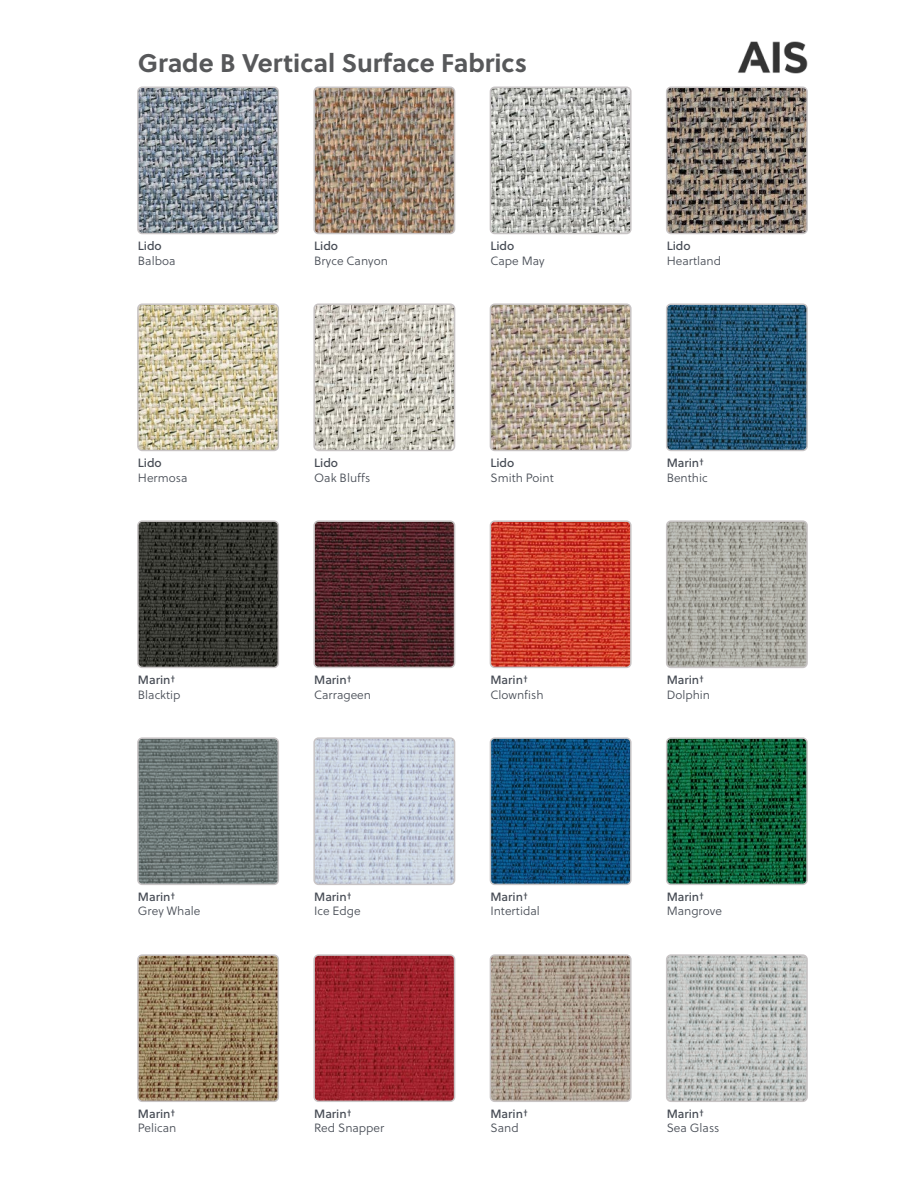
<style>
.page{position:relative;width:918px;height:1188px;background:#fff}
.page>*{position:absolute;margin:0;border:0;box-sizing:border-box;transform-origin:0 0}
.t1{font:700 25.5px "Soleil";color:#57585a}
.t2{font:12px "Soleil Lt";color:#464b54}
.t3{font:12px "Soleil Bk";color:#464b54}
</style>
<div class="page">
<img style="left:737px;top:41px;width:70px;height:32px">
<img style="left:316px;top:87px;width:139px;height:144px">
<div style="left:313px;top:87px;width:142px;height:147px;border:2px solid #c8c4c5;border-radius:4px"></div>
<img style="left:490px;top:87px;width:139px;height:144px">
<div style="left:490px;top:87px;width:142px;height:147px;border:2px solid #c8c4c5;border-radius:4px"></div>
<img style="left:140px;top:90px;width:136px;height:141px">
<div style="left:137px;top:87px;width:142px;height:147px;border:2px solid #c8c4c5;border-radius:4px"></div>
<img style="left:669px;top:90px;width:136px;height:141px">
<div style="left:666px;top:87px;width:142px;height:147px;border:2px solid #c8c4c5;border-radius:4px"></div>
<img style="left:316px;top:306px;width:136px;height:142px">
<div style="left:313px;top:303px;width:142px;height:148px;border:2px solid #c8c4c5;border-radius:4px"></div>
<img style="left:493px;top:306px;width:136px;height:142px">
<div style="left:490px;top:303px;width:142px;height:148px;border:2px solid #c8c4c5;border-radius:4px"></div>
<img style="left:140px;top:306px;width:136px;height:142px">
<div style="left:137px;top:303px;width:142px;height:148px;border:2px solid #c8c4c5;border-radius:4px"></div>
<img style="left:669px;top:306px;width:136px;height:142px">
<div style="left:666px;top:303px;width:142px;height:148px;border:2px solid #c8c4c5;border-radius:4px"></div>
<img style="left:316px;top:523px;width:136px;height:142px">
<div style="left:313px;top:520px;width:142px;height:148px;border:2px solid #c8c4c5;border-radius:4px"></div>
<img style="left:493px;top:523px;width:136px;height:142px">
<div style="left:490px;top:520px;width:142px;height:148px;border:2px solid #c8c4c5;border-radius:4px"></div>
<img style="left:140px;top:523px;width:136px;height:142px">
<div style="left:137px;top:520px;width:142px;height:148px;border:2px solid #c8c4c5;border-radius:4px"></div>
<img style="left:669px;top:523px;width:136px;height:142px">
<div style="left:666px;top:520px;width:142px;height:148px;border:2px solid #c8c4c5;border-radius:4px"></div>
<img style="left:493px;top:740px;width:136px;height:142px">
<div style="left:490px;top:737px;width:142px;height:148px;border:2px solid #c8c4c5;border-radius:4px"></div>
<img style="left:140px;top:740px;width:136px;height:142px">
<div style="left:137px;top:737px;width:142px;height:148px;border:2px solid #c8c4c5;border-radius:4px"></div>
<img style="left:316px;top:740px;width:136px;height:142px">
<div style="left:313px;top:737px;width:142px;height:148px;border:2px solid #c8c4c5;border-radius:4px"></div>
<img style="left:669px;top:740px;width:136px;height:142px">
<div style="left:666px;top:737px;width:142px;height:148px;border:2px solid #c8c4c5;border-radius:4px"></div>
<img style="left:493px;top:957px;width:136px;height:142px">
<div style="left:490px;top:954px;width:142px;height:148px;border:2px solid #c8c4c5;border-radius:4px"></div>
<img style="left:140px;top:957px;width:136px;height:142px">
<div style="left:137px;top:954px;width:142px;height:148px;border:2px solid #c8c4c5;border-radius:4px"></div>
<img style="left:316px;top:957px;width:136px;height:142px">
<div style="left:313px;top:954px;width:142px;height:148px;border:2px solid #c8c4c5;border-radius:4px"></div>
<img style="left:669px;top:957px;width:136px;height:142px">
<div style="left:666px;top:954px;width:142px;height:148px;border:2px solid #c8c4c5;border-radius:4px"></div>
<p class="t1" style="left:138px;top:43px;width:391px">Grade B Vertical Surface Fabrics</p>
<p class="t3" style="left:138px;top:237px;width:25px">Lido</p>
<p class="t2" style="left:138px;top:252px;width:39px">Balboa</p>
<p class="t3" style="left:314px;top:237px;width:25px">Lido</p>
<p class="t2" style="left:314px;top:252px;width:75px">Bryce Canyon</p>
<p class="t3" style="left:490px;top:237px;width:25px">Lido</p>
<p class="t2" style="left:490px;top:252px;width:56px">Cape May</p>
<p class="t3" style="left:667px;top:237px;width:25px">Lido</p>
<p class="t2" style="left:667px;top:252px;width:56px">Heartland</p>
<p class="t3" style="left:138px;top:454px;width:25px">Lido</p>
<p class="t2" style="left:138px;top:469px;width:51px">Hermosa</p>
<p class="t3" style="left:314px;top:454px;width:25px">Lido</p>
<p class="t2" style="left:314px;top:469px;width:58px">Oak Bluffs</p>
<p class="t3" style="left:490px;top:454px;width:25px">Lido</p>
<p class="t2" style="left:490px;top:469px;width:65px">Smith Point</p>
<p class="t3" style="left:667px;top:454px;width:39px">Marin†</p>
<p class="t2" style="left:667px;top:469px;width:42px">Benthic</p>
<p class="t3" style="left:138px;top:671px;width:39px">Marin†</p>
<p class="t2" style="left:138px;top:686px;width:44px">Blacktip</p>
<p class="t3" style="left:314px;top:671px;width:39px">Marin†</p>
<p class="t2" style="left:314px;top:686px;width:58px">Carrageen</p>
<p class="t3" style="left:490px;top:671px;width:39px">Marin†</p>
<p class="t2" style="left:490px;top:686px;width:55px">Clownfish</p>
<p class="t3" style="left:667px;top:671px;width:39px">Marin†</p>
<p class="t2" style="left:667px;top:686px;width:45px">Dolphin</p>
<p class="t3" style="left:138px;top:888px;width:39px">Marin†</p>
<p class="t2" style="left:138px;top:903px;width:64px">Grey Whale</p>
<p class="t3" style="left:314px;top:888px;width:39px">Marin†</p>
<p class="t2" style="left:314px;top:903px;width:48px">Ice Edge</p>
<p class="t3" style="left:490px;top:888px;width:39px">Marin†</p>
<p class="t2" style="left:490px;top:903px;width:51px">Intertidal</p>
<p class="t3" style="left:667px;top:888px;width:39px">Marin†</p>
<p class="t2" style="left:667px;top:903px;width:57px">Mangrove</p>
<p class="t3" style="left:138px;top:1105px;width:39px">Marin†</p>
<p class="t2" style="left:138px;top:1120px;width:40px">Pelican</p>
<p class="t3" style="left:314px;top:1105px;width:39px">Marin†</p>
<p class="t2" style="left:314px;top:1120px;width:72px">Red Snapper</p>
<p class="t3" style="left:490px;top:1105px;width:39px">Marin†</p>
<p class="t2" style="left:490px;top:1120px;width:30px">Sand</p>
<p class="t3" style="left:667px;top:1105px;width:39px">Marin†</p>
<p class="t2" style="left:667px;top:1120px;width:54px">Sea Glass</p>
</div>
